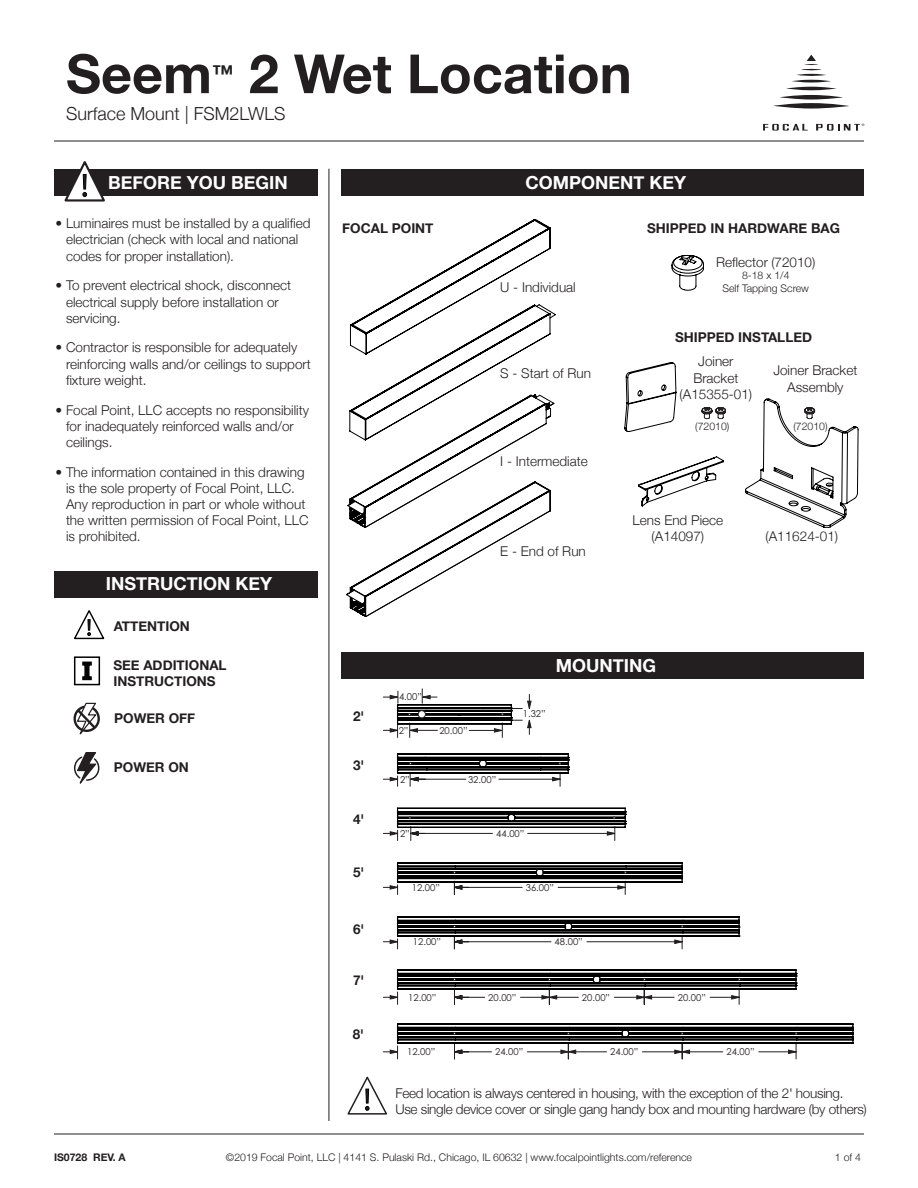
<style>
.page{position:relative;width:918px;height:1188px;background:#fff}
.page>*{position:absolute;margin:0;border:0;box-sizing:border-box;transform-origin:0 0}
.Fixture_Name{font:700 54px "Helvetica Neue";color:#231f20}
.Fixture_Name-2{font:700 21.9px "Helvetica Neue";color:#231f20}
.Section_Header__Cent{font:700 18px "Helvetica Neue";color:#fff}
.Catalog_Logic{font:300 18px "Helvetica Neue";color:#231f20}
.Text{font:300 13.5px/16.2px "Helvetica Neue";color:#231f20}
.Text-2{font:300 13.5px "Helvetica Neue";letter-spacing:-.02em;color:#231f20}
.Labels{font:700 13.5px/16.2px "Helvetica Neue";color:#231f20}
.t1{font:700 13.5px "Helvetica Neue";color:#231f20}
.Text-3{font:300 10.5px/12.6px "Helvetica Neue";color:#231f20;text-align:center}
.t2{font:300 10.5px "Helvetica Neue";color:#231f20}
.t3{font:700 10.5px "Helvetica Neue";color:#231f20}
.t4{font:9.45px "Century Gothic";color:#231f20}
</style>
<div class="page">
<hr style="left:54px;top:1134px;width:810px;height:1px;background:#231f20">
<hr style="left:54px;top:141px;width:810px;height:1px;background:#231f20">
<svg style="left:773px;top:103px;width:76px;height:6px"></svg>
<svg style="left:780px;top:95px;width:63px;height:5px"></svg>
<hr style="left:786px;top:87px;width:50px;height:3px;background:#231f20;border-radius:50%">
<hr style="left:792px;top:80px;width:39px;height:3px;background:#231f20;border-radius:50%">
<hr style="left:796px;top:74px;width:30px;height:2px;background:#231f20;border-radius:50%">
<svg style="left:801px;top:55px;width:21px;height:15px"></svg>
<svg style="left:763px;top:124px;width:45px;height:7px"></svg>
<svg style="left:816px;top:124px;width:48px;height:7px"></svg>
<div style="left:74px;top:705px;width:26px;height:27px;border:2px solid #231f20;border-radius:50%"></div>
<svg style="left:75px;top:702px;width:23px;height:33px"></svg>
<svg style="left:74px;top:752px;width:26px;height:32px"></svg>
<svg style="left:74px;top:610px;width:31px;height:30px"></svg>
<div style="left:74px;top:656px;width:26px;height:29px;background:#fff;border:2px solid #000101"></div>
<svg style="left:82px;top:661px;width:10px;height:20px"></svg>
<div style="left:54px;top:169px;width:264px;height:27px;background:#231f20"></div>
<div style="left:341px;top:169px;width:523px;height:27px;background:#231f20"></div>
<div style="left:54px;top:571px;width:264px;height:27px;background:#231f20"></div>
<svg style="left:64px;top:161px;width:41px;height:41px"></svg>
<hr style="left:329px;top:169px;width:1px;height:952px;background:#231f20">
<svg style="left:365px;top:311px;width:191px;height:93px"></svg>
<svg style="left:350px;top:219px;width:201px;height:135px"></svg>
<svg style="left:346px;top:395px;width:208px;height:222px"></svg>
<svg style="left:672px;top:255px;width:32px;height:35px"></svg>
<svg style="left:638px;top:457px;width:86px;height:49px"></svg>
<svg style="left:745px;top:399px;width:113px;height:129px"></svg>
<svg style="left:625px;top:362px;width:51px;height:70px"></svg>
<svg style="left:702px;top:407px;width:24px;height:12px"></svg>
<svg style="left:383px;top:753px;width:187px;height:33px"></svg>
<svg style="left:383px;top:807px;width:243px;height:34px"></svg>
<svg style="left:383px;top:862px;width:300px;height:32px"></svg>
<svg style="left:383px;top:916px;width:357px;height:33px"></svg>
<svg style="left:383px;top:969px;width:414px;height:35px"></svg>
<svg style="left:383px;top:1023px;width:471px;height:36px"></svg>
<svg style="left:383px;top:689px;width:149px;height:48px"></svg>
<svg style="left:347px;top:1076px;width:40px;height:39px"></svg>
<div style="left:341px;top:652px;width:523px;height:27px;background:#231f20"></div>
<p class="Fixture_Name" style="left:66px;top:32px;width:147px">Seem</p>
<p class="Fixture_Name-2" style="left:212px;top:56px;width:23px">™</p>
<p class="Fixture_Name" style="left:249px;top:32px;width:384px">2 Wet Location</p>
<p class="Catalog_Logic" style="left:66px;top:99px;width:221px">Surface Mount | FSM2LWLS</p>
<h3 class="Section_Header__Cent" style="left:108px;top:168px;width:181px">BEFORE YOU BEGIN</h3>
<h3 class="Section_Header__Cent" style="left:526px;top:168px;width:162px">COMPONENT KEY</h3>
<p class="Text" style="left:66px;top:214px;width:246px;text-indent:-11px">• Luminaires must be installed by a qualified electrician (check with local and national codes for proper installation).</p>
<p class="Text" style="left:66px;top:276px;width:227px;text-indent:-11px">• To prevent electrical shock, disconnect electrical supply before installation or servicing.</p>
<p class="Text" style="left:66px;top:339px;width:246px;text-indent:-11px">• Contractor is responsible for adequately reinforcing walls and/or ceilings to support fixture weight.</p>
<p class="Text" style="left:66px;top:401px;width:245px;text-indent:-11px">• Focal Point, LLC accepts no responsibility for inadequately reinforced walls and/or ceilings.</p>
<p class="Text" style="left:66px;top:463px;width:244px;text-indent:-11px">• The information contained in this drawing is the sole property of Focal Point, LLC.<br>Any reproduction in part or whole without the written permission of Focal Point, LLC is prohibited.</p>
<h3 class="Section_Header__Cent" style="left:106px;top:570px;width:168px">INSTRUCTION KEY</h3>
<p class="Labels" style="left:114px;top:618px;width:77px">ATTENTION</p>
<p class="Labels" style="left:113px;top:657px;width:115px">SEE ADDITIONAL<br>INSTRUCTIONS</p>
<p class="Labels" style="left:114px;top:710px;width:83px">POWER OFF</p>
<p class="Labels" style="left:114px;top:760px;width:77px">POWER ON</p>
<p class="Labels" style="left:342px;top:220px;width:93px">FOCAL POINT</p>
<p class="Labels" style="left:647px;top:220px;width:194px">SHIPPED IN HARDWARE BAG</p>
<p class="Text" style="left:500px;top:278px;width:77px">U - Individual</p>
<p class="Text" style="left:500px;top:364px;width:92px">S - Start of Run</p>
<p class="Text" style="left:500px;top:452px;width:89px">I - Intermediate</p>
<p class="Text" style="left:500px;top:543px;width:87px">E - End of Run</p>
<p class="Text" style="left:716px;top:253px;width:101px">Reflector (72010)</p>
<p class="Text-3" style="left:722px;top:269px;width:88px">8-18 x 1/4<br>Self Tapping Screw</p>
<p class="Labels" style="left:675px;top:329px;width:139px">SHIPPED INSTALLED</p>
<p class="Text" style="left:680px;top:353px;width:74px;text-align:center">Joiner<br>Bracket (A15355-01)</p>
<p class="t2" style="left:695px;top:418px;width:36px">(72010)</p>
<p class="t2" style="left:793px;top:418px;width:36px">(72010)</p>
<p class="Text" style="left:773px;top:362px;width:86px">Joiner Bracket</p>
<p class="Text" style="left:787px;top:378px;width:58px">Assembly</p>
<p class="Text" style="left:633px;top:511px;width:92px">Lens End Piece</p>
<p class="Text" style="left:652px;top:527px;width:54px">(A14097)</p>
<p class="Text" style="left:766px;top:527px;width:74px">(A11624-01)</p>
<p class="t1" style="left:353px;top:706px;width:13px">2'</p>
<p class="t1" style="left:353px;top:755px;width:13px">3'</p>
<p class="t1" style="left:353px;top:809px;width:13px">4'</p>
<p class="t1" style="left:353px;top:862px;width:13px">5'</p>
<p class="t1" style="left:353px;top:919px;width:13px">6'</p>
<p class="t1" style="left:353px;top:969px;width:13px">7'</p>
<p class="t1" style="left:353px;top:1024px;width:13px">8'</p>
<p class="t4" style="left:399px;top:691px;width:24px">4.00”</p>
<p class="t4" style="left:399px;top:725px;width:11px">2”</p>
<p class="t4" style="left:439px;top:725px;width:30px">20.00”</p>
<p class="t4" style="left:400px;top:774px;width:11px">2”</p>
<p class="t4" style="left:468px;top:774px;width:30px">32.00”</p>
<p class="Section_Header__Cent" style="left:556px;top:652px;width:102px">MOUNTING</p>
<p class="t4" style="left:523px;top:707px;width:24px">1.32”</p>
<p class="t4" style="left:400px;top:828px;width:11px">2”</p>
<p class="t4" style="left:496px;top:828px;width:30px">44.00”</p>
<p class="t4" style="left:412px;top:882px;width:30px">12.00”</p>
<p class="t4" style="left:526px;top:882px;width:30px">36.00”</p>
<p class="t4" style="left:413px;top:936px;width:30px">12.00”</p>
<p class="t4" style="left:555px;top:936px;width:30px">48.00”</p>
<p class="t4" style="left:408px;top:992px;width:30px">12.00”</p>
<p class="t4" style="left:488px;top:992px;width:30px">20.00”</p>
<p class="t4" style="left:582px;top:992px;width:30px">20.00”</p>
<p class="t4" style="left:678px;top:992px;width:30px">20.00”</p>
<p class="t4" style="left:407px;top:1046px;width:30px">12.00”</p>
<p class="t4" style="left:495px;top:1046px;width:30px">24.00”</p>
<p class="t4" style="left:610px;top:1046px;width:30px">24.00”</p>
<p class="t4" style="left:726px;top:1046px;width:30px">24.00”</p>
<p class="Text-2" style="left:395px;top:1083px;width:450px">Feed location is always centered in housing, with the exception of the 2' housing.</p>
<p class="Text-2" style="left:395px;top:1099px;width:473px">Use single device cover or single gang handy box and mounting hardware (by others)</p>
<p class="t3" style="left:54px;top:1149px;width:73px">IS0728 REV. A</p>
<p class="Text-3" style="left:226px;top:1150px;width:468px">©2019 Focal Point, LLC | 4141 S. Pulaski Rd., Chicago, IL 60632 | www.focalpointlights.com/reference</p>
<p class="Text-3" style="left:835px;top:1150px;width:28px">1 of 4</p>
</div>
